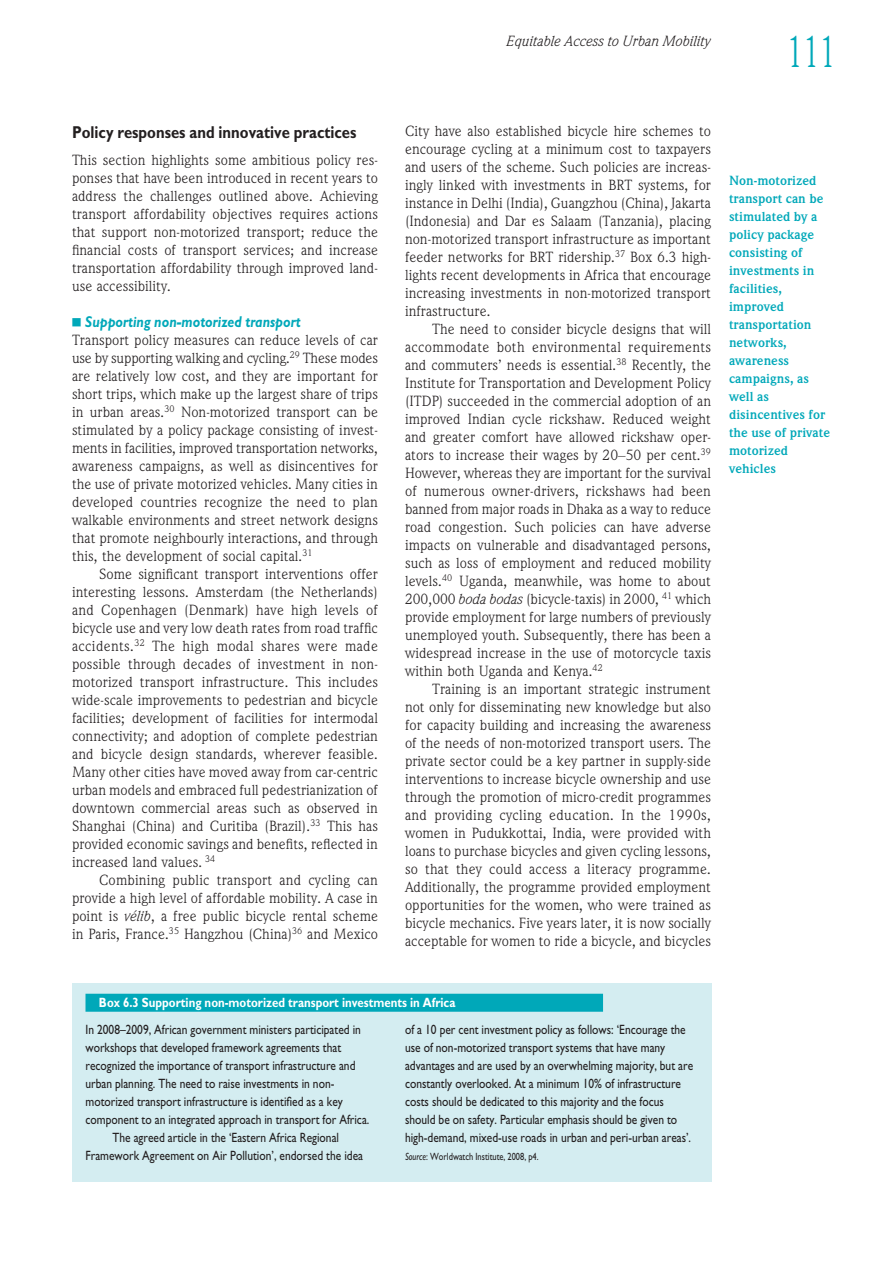
<style>
.page{position:relative;width:893px;height:1263px;background:#fff}
.page>*{position:absolute;margin:0;border:0;box-sizing:border-box;transform-origin:0 0}
.t1{font:45px "Weidemann IT Cby BT";color:#00a8b9;scale:.77 1}
.t2{font:700 17.25px "Gill Sans";color:#231f20;scale:.86 1}
.t3{font:italic 700 15.75px "Gill Sans";color:#00a8b9;scale:.86 1}
.t4{font:15px/18px "Weidemann IT Cby BT";color:#231f20;text-align:justify}
.t5{font:italic 15px "Weidemann IT Cby BT";color:#231f20}
.t6{font:13.5px/18px "Gill Sans";color:#231f20;scale:.85 1}
.t7{font:700 13.5px/18px "Weidemann IT Cby BT";color:#00a8b9}
.t8{font:700 13.5px "Gill Sans";color:#fff;scale:.85 1}
.t9{font:10.5px "Gill Sans";color:#231f20;scale:.8 1}
.s1{font-style:italic}
</style>
<div class="page">
<div style="left:72px;top:983px;width:639px;height:198px;background:#d4edf1"></div>
<div style="left:85px;top:994px;width:518px;height:18px;background:#00a8b9"></div>
<p class="t5" style="left:507px;top:36px;width:206px">Equitable Access to Urban Mobility</p>
<h1 class="t1" style="left:786px;top:36px;width:67px">111</h1>
<p class="t2" style="left:72px;top:126px;width:332px">Policy responses and innovative practices</p>
<p class="t4" style="left:72px;top:152px;width:308px">This section highlights some ambitious policy res - ponses that have been introduced in recent years to address the challenges outlined above. Achieving trans port affordability objectives requires actions that support non-motorized transport; reduce the finan cial costs of trans port services; and increase transportation affordability through improved land&shy;use accessibility.</p>
<p class="t3" style="left:72px;top:316px;width:267px">■ Supporting non-motorized transport</p>
<p class="t4" style="left:72px;top:332px;width:308px">Trans port policy measures can reduce levels of car use by supporting walking and cycling.<sup>29</sup> These modes are relatively low cost, and they are important for short trips, which make up the largest share of trips in urban areas.<sup>30</sup> Non-motorized trans port can be stimulated by a policy package consisting of invest - ments in facilities, improved transportation networks, awareness campaigns, as well as disincentives for the use of private motorized vehicles. Many cities in developed countries recognize the need to plan walkable environ ments and street network designs that promote neigh bourly interactions, and through this, the devel op ment of social capital.<sup>31</sup></p>
<p class="t4" style="left:72px;top:566px;width:308px;text-indent:27px">Some significant trans port interventions offer interesting lessons. Amsterdam (the Netherlands) and Copenhagen (Denmark) have high levels of bicycle use and very low death rates from road traffic accidents.<sup>32</sup> The high modal shares were made possible through decades of investment in non&shy;motorized trans port infra struc ture. This includes wide-scale improvements to pedestrian and bicycle facilities; devel op ment of facilities for intermodal connectivity; and adoption of complete pedestrian and bicycle design standards, wherever feasible.<br>Many other cities have moved away from car-centric urban models and embraced full pedestrianization of downtown commercial areas such as observed in Shanghai (China) and Curitiba (Brazil).<sup>33</sup> This has provided economic savings and benefits, reflected in increased land values. <sup>34</sup></p>
<p class="t4" style="left:72px;top:872px;width:308px;text-indent:27px">Combining public trans port and cycling can provide a high level of affordable mobility. A case in point is <span class="s1">vélib</span>, a free public bicycle rental scheme in Paris, France.<sup>35</sup> Hangzhou (China)<sup>36</sup> and Mexico</p>
<p class="t4" style="left:405px;top:124px;width:308px">City have also established bicycle hire schemes to encourage cycling at a minimum cost to taxpayers and users of the scheme. Such policies are increas - ingly linked with investments in BRT systems, for instance in Delhi (India), Guangzhou (China), Jakarta (Indonesia) and Dar es Salaam (Tanzania), placing non-motorized trans port infra struc ture as important feeder networks for BRT ridership.<sup>37</sup> Box 6.3 high - lights recent devel op ments in Africa that encourage increasing investments in non-motorized trans port infra struc ture.</p>
<p class="t4" style="left:405px;top:322px;width:308px;text-indent:27px">The need to consider bicycle designs that will accommodate both environ mental requirements and commuters’ needs is essential.<sup>38</sup> Recently, the Institute for Transportation and Devel op ment Policy (ITDP) succeeded in the commercial adoption of an improved Indian cycle rickshaw. Reduced weight and greater comfort have allowed rickshaw oper&shy;ators to increase their wages by 20–50 per cent.<sup>39<br></sup>However, whereas they are important for the survival of numerous owner-drivers, rickshaws had been banned from major roads in Dhaka as a way to reduce road congestion. Such policies can have adverse impacts on vulnerable and dis advan taged persons, such as loss of employment and reduced mobility levels.<sup>40</sup> Uganda, meanwhile, was home to about 200,000 <span class="s1">boda bodas</span> (bicycle-taxis) in 2000, <sup>41</sup> which provide employment for large numbers of previously unemployed youth. Subsequently, there has been a widespread increase in the use of motorcycle taxis within both Uganda and Kenya.<sup>42</sup></p>
<p class="t4" style="left:405px;top:682px;width:308px;text-indent:27px">Training is an important strategic instrument not only for disseminating new knowledge but also for capacity building and increasing the awareness of the needs of non-motorized trans port users. The private sector could be a key partner in supply-side interventions to increase bicycle ownership and use through the promotion of micro-credit programmes and providing cycling education. In the 1990s, women in Pudukkottai, India, were provided with loans to purchase bicycles and given cycling lessons, so that they could access a literacy programme.<br>Additionally, the programme provided employment opportunities for the women, who were trained as bicycle mechanics. Five years later, it is now socially acceptable for women to ride a bicycle, and bicycles</p>
<p class="t7" style="left:729px;top:173px;width:103px">Non-motorized transport can be stimulated by a policy package consisting of investments in facilities, improved transportation networks, awareness campaigns, as well as disincentives for the use of private motorized vehicles</p>
<p class="t8" style="left:99px;top:998px;width:421px">Box 6.3 Supporting non-motorized trans port investments in Africa</p>
<p class="t6" style="left:85px;top:1022px;width:326px">In 2008–2009, African govern ment ministers participated in</p>
<p class="t6" style="left:85px;top:1040px;width:302px">workshops that developed framework agreements that</p>
<p class="t6" style="left:85px;top:1058px;width:319px">recognized the importance of trans port infra struc ture and</p>
<p class="t6" style="left:85px;top:1076px;width:294px">urban planning. The need to raise investments in non-</p>
<p class="t6" style="left:85px;top:1094px;width:304px">motorized trans port infra struc ture is identified as a key</p>
<p class="t6" style="left:85px;top:1112px;width:335px">component to an integrated approach in trans port for Africa.</p>
<p class="t6" style="left:112px;top:1130px;width:268px">The agreed article in the ‘Eastern Africa Regional</p>
<p class="t6" style="left:85px;top:1148px;width:328px">Framework Agreement on Air Pollution’, endorsed the idea</p>
<p class="t6" style="left:405px;top:1022px;width:340px">of a 10 per cent investment policy as follows: ‘Encourage the use of non-motorized trans port systems that have many advantages and are used by an overwhelming majority, but are constantly overlooked. At a minimum 10% of infra struc ture costs should be dedicated to this majority and the focus should be on safety. Particular emphasis should be given to high-demand, mixed-use roads in urban and peri-urban areas’.</p>
<p class="t9" style="left:405px;top:1153px;width:169px"><span class="s1">Source</span>: Worldwatch Institute, 2008, p4.</p>
</div>
